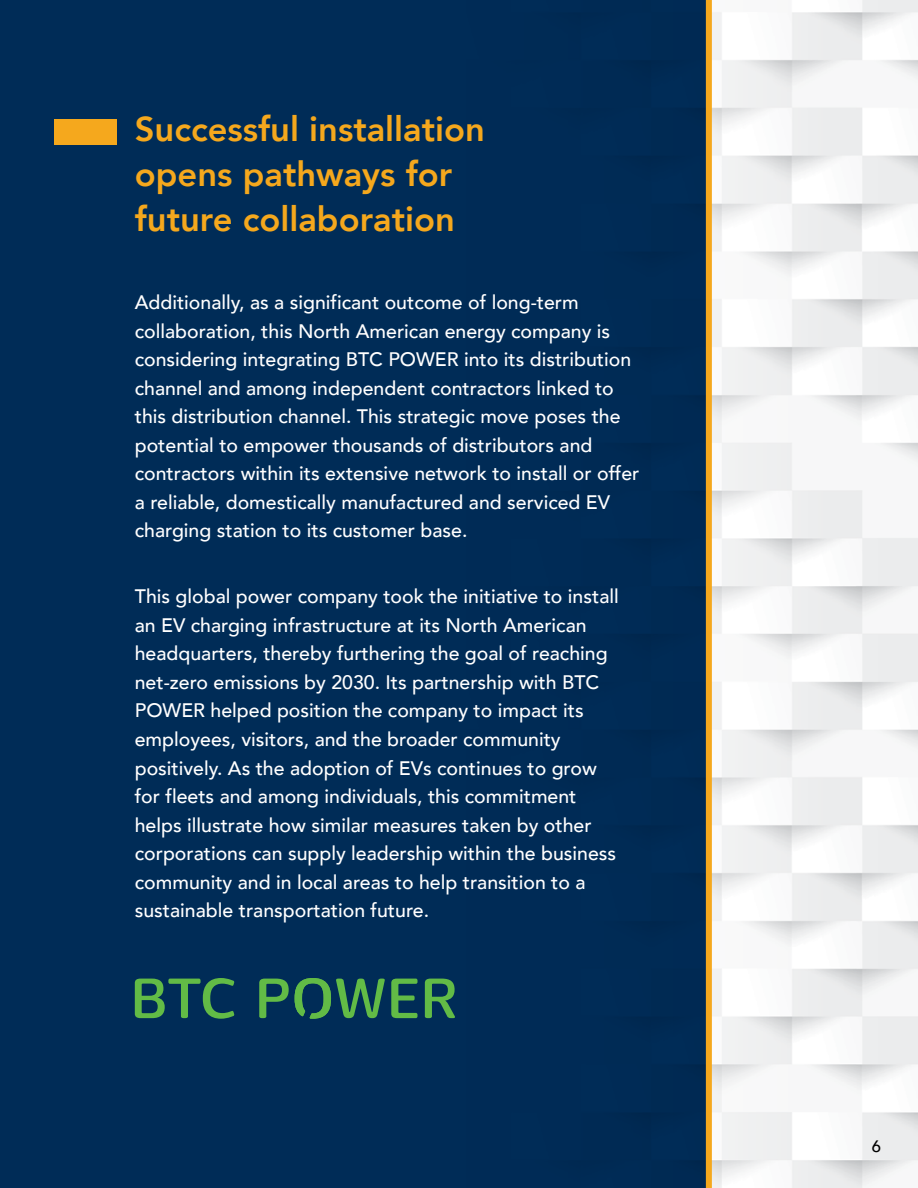
<style>
.page{position:relative;width:918px;height:1188px;background:#fff}
.page>*{position:absolute;margin:0;border:0;box-sizing:border-box;transform-origin:0 0}
.t1{font:800 34.5px/45px "Avenir";color:#f5a81d}
.t2{font:500 19.5px/28.5px "Avenir";color:#fff}
.t3{font:500 16.5px "Avenir";color:#000}
</style>
<div class="page">
<div style="left:0;top:1px;width:706px;height:1187px;background:#002c57"></div>
<img style="left:374px;top:0;width:544px;height:1188px">
<div style="left:54px;top:119px;width:63px;height:25px;background:#f5a81d"></div>
<svg style="left:135px;top:978px;width:99px;height:41px"></svg>
<svg style="left:259px;top:979px;width:30px;height:39px"></svg>
<svg style="left:391px;top:979px;width:27px;height:39px"></svg>
<svg style="left:425px;top:979px;width:30px;height:39px"></svg>
<svg style="left:295px;top:978px;width:90px;height:41px"></svg>
<div style="left:706px;top:0;width:6px;height:1188px;background:#f5a81d"></div>
<h1 class="t1" style="left:135px;top:107px;width:352px">Successful installation opens pathways for future collaboration</h1>
<p class="t2" style="left:135px;top:287px;width:506px">Additionally, as a significant outcome of long-term collaboration, this North American energy company is considering integrating BTC POWER into its distribution channel and among independent contractors linked to this distribution channel. This strategic move poses the potential to empower thousands of distributors and contractors within its extensive network to install or offer a reliable, domestically manufactured and serviced EV charging station to its customer base.</p>
<p class="t2" style="left:135px;top:581px;width:485px">This global power company took the initiative to install an EV charging infrastructure at its North American headquarters, thereby furthering the goal of reaching net-zero emissions by 2030. Its partnership with BTC POWER helped position the company to impact its employees, visitors, and the broader community positively. As the adoption of EVs continues to grow for fleets and among individuals, this commitment helps illustrate how similar measures taken by other corporations can supply leadership within the business community and in local areas to help transition to a sustainable transportation future.</p>
<p class="t3" style="left:872px;top:1132px;width:11px">6</p>
</div>
